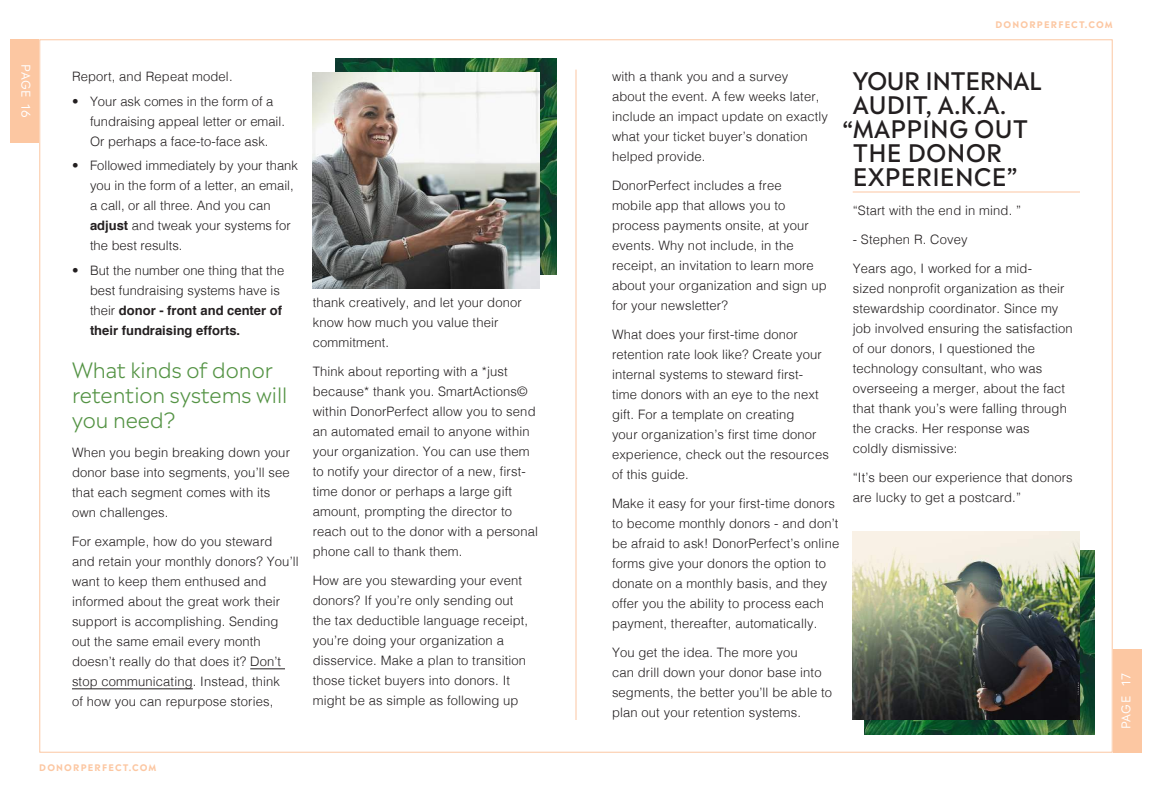
<style>
.page{position:relative;width:1152px;height:792px;background:#fff}
.page>*{position:absolute;margin:0;border:0;box-sizing:border-box;transform-origin:0 0}
.t1{font:500 24px "Madera";letter-spacing:.01em;color:#231f20}
.t2{font:500 24px "Madera";letter-spacing:-.02em;color:#231f20}
.t3{font:300 21px/25px "Madera";color:#549344}
.t4{font:300 13px/20px "Helvetica";letter-spacing:.01em;color:#231f20}
.t5{font:12px "Madera";letter-spacing:.03em;color:#fff}
.t6{font:700 9px "Madera";letter-spacing:.13em;color:#fcc7a2}
.s1{font-weight:700}
</style>
<div class="page">
<div style="left:10px;top:39px;width:29px;height:103px;background:#fcc7a2"></div>
<div style="left:1113px;top:650px;width:29px;height:103px;background:#fcc7a2"></div>
<hr style="left:576px;top:70px;width:1px;height:650px;background:#fcc7a2">
<img style="left:335px;top:58px;width:221px;height:216px">
<hr style="left:250px;top:668px;width:35px;height:1px;background:#231f20">
<hr style="left:72px;top:688px;width:121px;height:1px;background:#231f20">
<img style="left:313px;top:72px;width:227px;height:216px">
<img style="left:864px;top:550px;width:230px;height:184px">
<hr style="left:853px;top:192px;width:227px;height:1px;background:#fcc7a2">
<img style="left:853px;top:531px;width:227px;height:189px">
<p class="t5" style="left:37px;top:64px;width:55px;rotate:90deg">PAGE 16</p>
<p class="t4" style="left:72px;top:66px;width:162px">Report, and Repeat model.</p>
<p class="t4" style="left:90px;top:90px;width:197px;text-indent:-18px">• Your ask comes in the form of a fundraising appeal letter or email.<br>Or perhaps a face-to-face ask.</p>
<p class="t4" style="left:90px;top:155px;width:210px;text-indent:-18px">• Followed immediately by your thank you in the form of a letter, an email, a call, or all three. And you can <span class="s1">adjust</span> and tweak your systems for the best results.</p>
<p class="t4" style="left:90px;top:259px;width:196px;text-indent:-18px">• But the number one thing that the best fundraising systems have is their <span class="s1">donor - front and center of their fundraising efforts.</span></p>
<h2 class="t3" style="left:72px;top:355px;width:217px">What kinds of donor retention systems will you need?</h2>
<p class="t4" style="left:72px;top:441px;width:220px">When you begin breaking down your donor base into segments, you’ll see that each segment comes with its own challenges.</p>
<p class="t4" style="left:72px;top:530px;width:228px">For example, how do you steward<br>and retain your monthly donors? You’ll want to keep them enthused and informed about the great work their support is accomplishing. Sending out the same email every month doesn’t really do that does it? Don’t stop communicating. Instead, think<br>of how you can repurpose stories,</p>
<p class="t4" style="left:313px;top:291px;width:211px">thank creatively, and let your donor know how much you value their commitment.</p>
<p class="t4" style="left:313px;top:360px;width:227px">Think about reporting with a *just because* thank you. SmartActions© within DonorPerfect allow you to send an automated email to anyone within your organization. You can use them to notify your director of a new, first&shy;time donor or perhaps a large gift amount, prompting the director to reach out to the donor with a personal phone call to thank them.</p>
<p class="t4" style="left:313px;top:569px;width:217px">How are you stewarding your event donors? If you’re only sending out the tax deductible language receipt, you’re doing your organization a disservice. Make a plan to transition those ticket buyers into donors. It might be as simple as following up</p>
<p class="t6" style="left:39px;top:759px;width:119px">DONORPERFECT.COM</p>
<p class="t6" style="left:996px;top:16px;width:119px">DONORPERFECT.COM</p>
<p class="t4" style="left:612px;top:66px;width:218px">with a thank you and a survey<br>about the event. A few weeks later, include an impact update on exactly what your ticket buyer’s donation helped provide.</p>
<p class="t4" style="left:612px;top:175px;width:216px">DonorPerfect includes a free<br>mobile app that allows you to process payments onsite, at your events. Why not include, in the receipt, an invitation to learn more about your organization and sign up for your newsletter?</p>
<p class="t4" style="left:612px;top:324px;width:218px">What does your first-time donor retention rate look like? Create your internal systems to steward first&shy;time donors with an eye to the next gift. For a template on creating<br>your organization’s first time donor experience, check out the resources of this guide.</p>
<p class="t4" style="left:612px;top:493px;width:229px">Make it easy for your first-time donors to become monthly donors - and don’t be afraid to ask! DonorPerfect’s online forms give your donors the option to donate on a monthly basis, and they offer you the ability to process each payment, thereafter, automatically.</p>
<p class="t4" style="left:612px;top:642px;width:222px">You get the idea. The more you<br>can drill down your donor base into segments, the better you’ll be able to plan out your retention systems.</p>
<h1 class="t2" style="left:853px;top:60px;width:191px">YOUR INTERNAL</h1>
<h1 class="t1" style="left:853px;top:84px;width:155px">AUDIT, A.K.A.</h1>
<h1 class="t1" style="left:842px;top:108px;width:187px">“MAPPING OUT</h1>
<h1 class="t1" style="left:853px;top:132px;width:151px">THE DONOR</h1>
<h1 class="t1" style="left:853px;top:156px;width:166px">EXPERIENCE”</h1>
<p class="t4" style="left:853px;top:200px;width:170px">“Start with the end in mind. ”</p>
<p class="t4" style="left:853px;top:229px;width:116px">- Stephen R. Covey</p>
<p class="t4" style="left:853px;top:258px;width:222px">Years ago, I worked for a mid-<br>sized nonprofit organization as their stewardship coordinator. Since my job involved ensuring the satisfaction of our donors, I questioned the technology consultant, who was overseeing a merger, about the fact that thank you’s were falling through the cracks. Her response was<br>coldly dismissive:</p>
<p class="t4" style="left:853px;top:467px;width:221px">“It’s been our experience that donors are lucky to get a postcard.”</p>
<p class="t5" style="left:1115px;top:729px;width:57px;rotate:-90deg">PAGE 17</p>
</div>
